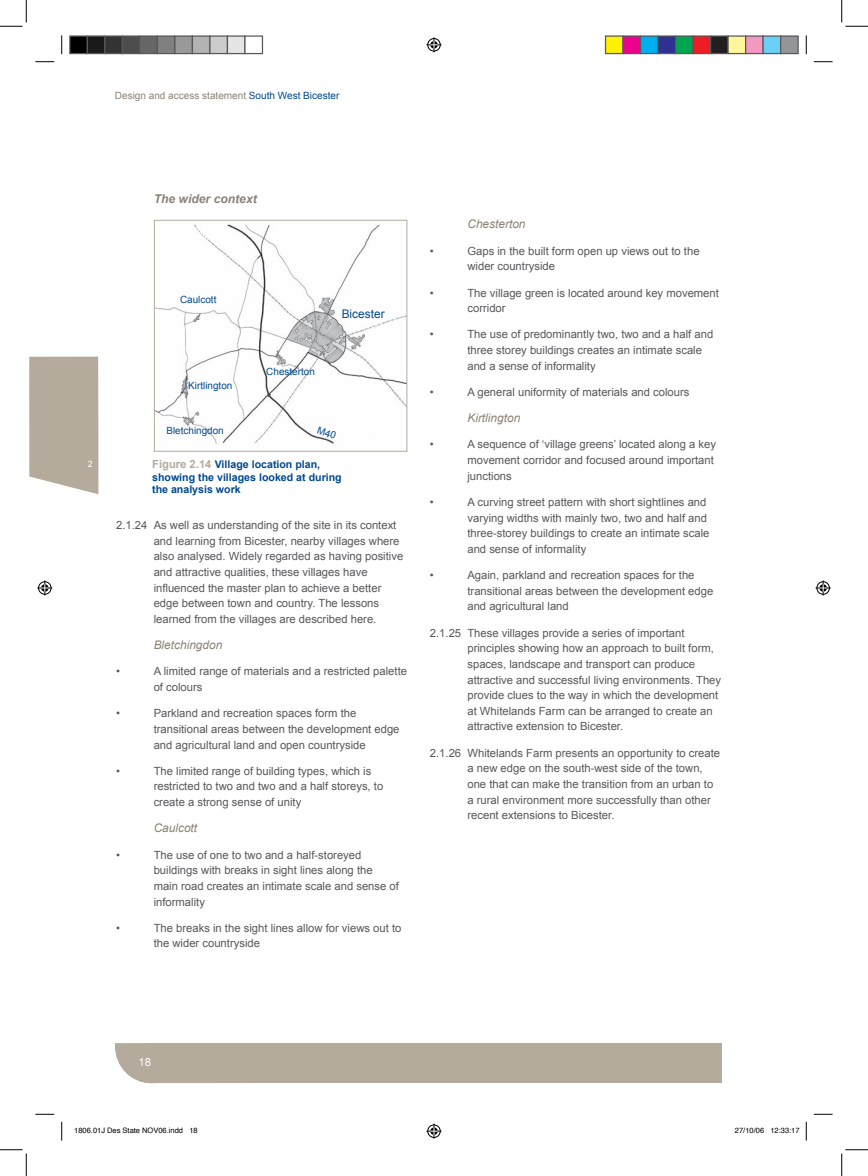
<style>
.page{position:relative;width:868px;height:1176px;background:#fff}
.page>*{position:absolute;margin:0;border:0;box-sizing:border-box;transform-origin:0 0}
.t1{font:italic 700 12.12px "Arial";color:#8c8274}
.t2{font:italic 11.88px "Arial";color:#8c8274}
.t3{font:11.88px "Arial";color:#01498e}
.t4{font:11.25px/15.6px "Arial";color:#57585a}
.t5{font:11.25px "Arial";color:#fff}
.t6{font:700 10.62px/12.5px "Arial";color:#01498e}
.t7{font:10px "Arial";color:#8c8274}
.t8{font:9.88px "Arial";color:#01498e}
.t9{font:8.75px "Arial";color:#fff}
.t10{font:7.5px "Helvetica";color:#000}
.s1{color:#01498e}
.s2{font-size:11.25px;color:#b4ab9d}
</style>
<div class="page">
<svg style="left:115px;top:1043px;width:141px;height:41px;background:#b9b1a4"></svg>
<div style="left:256px;top:1043px;width:465px;height:40px;background:#b4ab9d"></div>
<svg style="left:29px;top:357px;width:69px;height:137px;background:#b9b0a3"></svg>
<img style="left:156px;top:224px;width:249px;height:220px">
<div style="left:154px;top:220px;width:253px;height:232px;border:1px solid #b4ab9d"></div>
<svg style="left:35px;top:61px;width:19px;height:1px"></svg>
<svg style="left:813px;top:61px;width:19px;height:1px"></svg>
<svg style="left:35px;top:1113px;width:19px;height:2px"></svg>
<svg style="left:813px;top:1113px;width:19px;height:2px"></svg>
<svg style="left:61px;top:35px;width:1px;height:19px"></svg>
<svg style="left:61px;top:1122px;width:1px;height:18px"></svg>
<svg style="left:805px;top:35px;width:2px;height:19px"></svg>
<svg style="left:805px;top:1122px;width:2px;height:18px"></svg>
<svg style="left:0;top:0;width:27px;height:27px"></svg>
<svg style="left:0;top:1149px;width:27px;height:27px"></svg>
<svg style="left:841px;top:0;width:26px;height:27px"></svg>
<svg style="left:841px;top:1149px;width:26px;height:27px"></svg>
<svg style="left:426px;top:37px;width:15px;height:15px"></svg>
<svg style="left:426px;top:1123px;width:15px;height:15px"></svg>
<svg style="left:37px;top:580px;width:15px;height:15px"></svg>
<svg style="left:815px;top:580px;width:15px;height:15px"></svg>
<div style="left:70px;top:36px;width:17px;height:18px;background:#000"></div>
<div style="left:69px;top:35px;width:19px;height:19px;border:1px solid #595959"></div>
<div style="left:87px;top:36px;width:18px;height:18px;background:#1a1a1a"></div>
<div style="left:87px;top:35px;width:18px;height:19px;border:1px solid #595959"></div>
<div style="left:105px;top:36px;width:17px;height:18px;background:#333"></div>
<div style="left:104px;top:35px;width:19px;height:19px;border:1px solid #595959"></div>
<div style="left:122px;top:36px;width:18px;height:18px;background:#4d4d4d"></div>
<div style="left:122px;top:35px;width:18px;height:19px;border:1px solid #595959"></div>
<div style="left:140px;top:36px;width:17px;height:18px;background:#666"></div>
<div style="left:139px;top:35px;width:19px;height:19px;border:1px solid #595959"></div>
<div style="left:157px;top:36px;width:18px;height:18px;background:#808080"></div>
<div style="left:157px;top:35px;width:18px;height:19px;border:1px solid #595959"></div>
<div style="left:175px;top:36px;width:17px;height:18px;background:#999"></div>
<div style="left:174px;top:35px;width:19px;height:19px;border:1px solid #595959"></div>
<div style="left:192px;top:36px;width:18px;height:18px;background:#b3b3b3"></div>
<div style="left:192px;top:35px;width:18px;height:19px;border:1px solid #595959"></div>
<div style="left:210px;top:36px;width:17px;height:18px;background:#ccc"></div>
<div style="left:209px;top:35px;width:19px;height:19px;border:1px solid #595959"></div>
<div style="left:227px;top:36px;width:18px;height:18px;background:#e5e5e5"></div>
<div style="left:227px;top:35px;width:18px;height:19px;border:1px solid #595959"></div>
<div style="left:244px;top:35px;width:19px;height:19px;border:1px solid #595959"></div>
<div style="left:605px;top:36px;width:18px;height:18px;background:#fff101"></div>
<div style="left:605px;top:35px;width:18px;height:19px;border:1px solid #595959"></div>
<div style="left:623px;top:36px;width:17px;height:18px;background:#ed028c"></div>
<div style="left:622px;top:35px;width:19px;height:19px;border:1px solid #595959"></div>
<div style="left:640px;top:36px;width:18px;height:18px;background:#00aeef"></div>
<div style="left:640px;top:35px;width:18px;height:19px;border:1px solid #595959"></div>
<div style="left:658px;top:36px;width:17px;height:18px;background:#2e3092"></div>
<div style="left:657px;top:35px;width:19px;height:19px;border:1px solid #595959"></div>
<div style="left:675px;top:36px;width:18px;height:18px;background:#00a54f"></div>
<div style="left:675px;top:35px;width:18px;height:19px;border:1px solid #595959"></div>
<div style="left:693px;top:36px;width:17px;height:18px;background:#ee1d23"></div>
<div style="left:692px;top:35px;width:19px;height:19px;border:1px solid #595959"></div>
<div style="left:710px;top:36px;width:18px;height:18px;background:#231f20"></div>
<div style="left:710px;top:35px;width:18px;height:19px;border:1px solid #595959"></div>
<div style="left:728px;top:36px;width:17px;height:18px;background:#fff79a"></div>
<div style="left:727px;top:35px;width:19px;height:19px;border:1px solid #595959"></div>
<div style="left:745px;top:36px;width:18px;height:18px;background:#f499c2"></div>
<div style="left:745px;top:35px;width:18px;height:19px;border:1px solid #595959"></div>
<div style="left:763px;top:36px;width:17px;height:18px;background:#6bcff6"></div>
<div style="left:762px;top:35px;width:19px;height:19px;border:1px solid #595959"></div>
<div style="left:780px;top:36px;width:18px;height:18px;background:#939598"></div>
<div style="left:780px;top:35px;width:18px;height:19px;border:1px solid #595959"></div>
<svg style="left:317px;top:426px;width:19px;height:13px"></svg>
<p class="t7" style="left:115px;top:90px;width:226px">Design and access statement <span class="s1">South West Bicester</span></p>
<p class="t9" style="left:88px;top:459px;width:6px">2</p>
<p class="t1" style="left:154px;top:192px;width:105px">The wider context</p>
<p class="t8" style="left:180px;top:294px;width:38px">Caulcott</p>
<p class="t8" style="left:188px;top:380px;width:46px">Kirtlington</p>
<p class="t8" style="left:166px;top:425px;width:59px">Bletchingdon</p>
<p class="t8" style="left:266px;top:366px;width:50px">Chesterton</p>
<p class="t3" style="left:341px;top:307px;width:44px">Bicester</p>
<p class="t6" style="left:152px;top:458px;width:191px"><span class="s2">Figure 2.14</span> Village location plan, showing the villages looked at during the analysis work</p>
<p class="t4" style="left:154px;top:517px;width:251px;text-indent:-38px">2.1.24 As well as understanding of the site in its context and learning from Bicester, nearby villages where also analysed. Widely regarded as having positive and attractive qualities, these villages have influenced the master plan to achieve a better edge between town and country. The lessons learned from the villages are described here.</p>
<p class="t2" style="left:154px;top:638px;width:70px">Bletchingdon</p>
<p class="t4" style="left:116px;top:664px;width:5px">•</p>
<p class="t4" style="left:154px;top:664px;width:255px">A limited range of materials and a restricted palette of colours</p>
<p class="t4" style="left:116px;top:705px;width:5px">•</p>
<p class="t4" style="left:154px;top:705px;width:247px">Parkland and recreation spaces form the transitional areas between the development edge and agricultural land and open countryside</p>
<p class="t4" style="left:116px;top:763px;width:5px">•</p>
<p class="t4" style="left:154px;top:763px;width:231px">The limited range of building types, which is restricted to two and two and a half storeys, to create a strong sense of unity</p>
<p class="t2" style="left:154px;top:821px;width:45px">Caulcott</p>
<p class="t4" style="left:116px;top:847px;width:5px">•</p>
<p class="t4" style="left:154px;top:847px;width:247px">The use of one to two and a half-storeyed buildings with breaks in sight lines along the main road creates an intimate scale and sense of informality</p>
<p class="t4" style="left:116px;top:920px;width:5px">•</p>
<p class="t4" style="left:154px;top:920px;width:249px">The breaks in the sight lines allow for views out to the wider countryside</p>
<p class="t2" style="left:467px;top:218px;width:60px">Chesterton</p>
<p class="t4" style="left:430px;top:243px;width:5px">•</p>
<p class="t4" style="left:467px;top:243px;width:233px">Gaps in the built form open up views out to the wider countryside</p>
<p class="t4" style="left:430px;top:285px;width:5px">•</p>
<p class="t4" style="left:467px;top:285px;width:253px">The village green is located around key movement corridor</p>
<p class="t4" style="left:430px;top:327px;width:5px">•</p>
<p class="t4" style="left:467px;top:327px;width:247px">The use of predominantly two, two and a half and three storey buildings creates an intimate scale and a sense of informality</p>
<p class="t4" style="left:430px;top:384px;width:5px">•</p>
<p class="t4" style="left:467px;top:384px;width:223px">A general uniformity of materials and colours</p>
<p class="t2" style="left:467px;top:411px;width:54px">Kirtlington</p>
<p class="t4" style="left:430px;top:437px;width:5px">•</p>
<p class="t4" style="left:467px;top:437px;width:250px">A sequence of ‘village greens’ located along a key movement corridor and focused around important junctions</p>
<p class="t4" style="left:430px;top:494px;width:5px">•</p>
<p class="t4" style="left:467px;top:494px;width:243px">A curving street pattern with short sightlines and varying widths with mainly two, two and half and three-storey buildings to create an intimate scale and sense of informality</p>
<p class="t4" style="left:430px;top:567px;width:5px">•</p>
<p class="t4" style="left:467px;top:567px;width:247px">Again, parkland and recreation spaces for the transitional areas between the development edge and agricultural land</p>
<p class="t4" style="left:467px;top:625px;width:255px;text-indent:-38px">2.1.25 These villages provide a series of important principles showing how an approach to built form, spaces, landscape and transport can produce attractive and successful living environments. They provide clues to the way in which the development at Whitelands Farm can be arranged to create an attractive extension to Bicester.</p>
<p class="t4" style="left:467px;top:745px;width:254px;text-indent:-38px">2.1.26 Whitelands Farm presents an opportunity to create a new edge on the south-west side of the town, one that can make the transition from an urban to a rural environment more successfully than other recent extensions to Bicester.</p>
<p class="t5" style="left:139px;top:1055px;width:14px">18</p>
<p class="t10" style="left:74px;top:1124px;width:125px">1806.01J Des State NOV06.indd 18</p>
<p class="t10" style="left:735px;top:1124px;width:66px">27/10/06 12:33:17</p>
</div>
